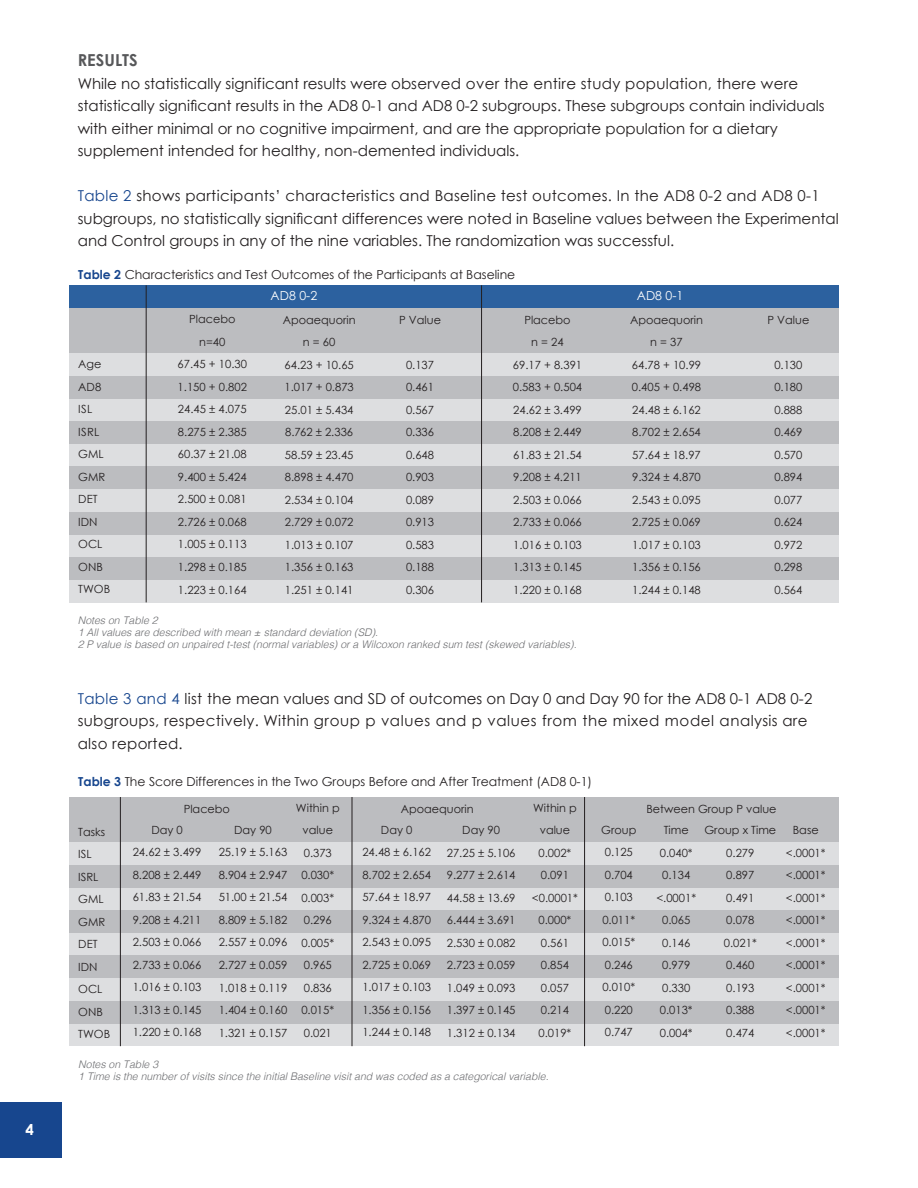
<style>
.page{position:relative;width:918px;height:1188px;background:#fff}
.page>*{position:absolute;margin:0;border:0;box-sizing:border-box;transform-origin:0 0}
.t1{font:700 16.5px "Century Gothic";color:#57585a}
.t2{font:15px/22.5px "Century Gothic";color:#231f20}
.t3{font:15px/22.5px "Century Gothic";letter-spacing:.02em;color:#231f20}
.t4{font:700 15px "Century Gothic";color:#fff}
.t5{font:12.45px "Century Gothic";color:#231f20}
.t6{font:12.45px "Century Gothic";color:#fff}
.t7{font:11.25px/22.5px "Century Gothic";color:#231f20;text-align:center}
.t8{font:italic 300 10.5px/12px "Helvetica";color:#6c6d70}
.s1{color:#17468e}
.s2{font-weight:700;color:#17468e}
</style>
<div class="page">
<div style="left:69px;top:285px;width:770px;height:23px;background:#2c619f"></div>
<div style="left:69px;top:308px;width:770px;height:45px;background:#bcbdc0"></div>
<div style="left:69px;top:353px;width:770px;height:23px;background:#dddee0"></div>
<div style="left:69px;top:399px;width:770px;height:22px;background:#dddee0"></div>
<div style="left:69px;top:444px;width:770px;height:22px;background:#dddee0"></div>
<div style="left:69px;top:489px;width:770px;height:23px;background:#dddee0"></div>
<div style="left:69px;top:534px;width:770px;height:23px;background:#dddee0"></div>
<div style="left:69px;top:580px;width:770px;height:22px;background:#dddee0"></div>
<div style="left:69px;top:376px;width:770px;height:23px;background:#bcbdc0"></div>
<div style="left:69px;top:421px;width:770px;height:23px;background:#bcbdc0"></div>
<div style="left:69px;top:466px;width:770px;height:23px;background:#bcbdc0"></div>
<div style="left:69px;top:512px;width:770px;height:22px;background:#bcbdc0"></div>
<div style="left:69px;top:557px;width:770px;height:23px;background:#bcbdc0"></div>
<hr style="left:146px;top:285px;width:1px;height:317px;background:#231f20">
<hr style="left:481px;top:285px;width:1px;height:317px;background:#231f20">
<div style="left:69px;top:797px;width:770px;height:45px;background:#bcbdc0"></div>
<div style="left:69px;top:842px;width:770px;height:23px;background:#dddee0"></div>
<div style="left:69px;top:888px;width:770px;height:22px;background:#dddee0"></div>
<div style="left:69px;top:933px;width:770px;height:23px;background:#dddee0"></div>
<div style="left:69px;top:978px;width:770px;height:23px;background:#dddee0"></div>
<div style="left:69px;top:1024px;width:770px;height:22px;background:#dddee0"></div>
<div style="left:69px;top:865px;width:770px;height:23px;background:#bcbdc0"></div>
<div style="left:69px;top:910px;width:770px;height:23px;background:#bcbdc0"></div>
<div style="left:69px;top:956px;width:770px;height:22px;background:#bcbdc0"></div>
<div style="left:69px;top:1001px;width:770px;height:23px;background:#bcbdc0"></div>
<hr style="left:120px;top:797px;width:1px;height:249px;background:#231f20">
<hr style="left:352px;top:797px;width:1px;height:249px;background:#231f20">
<hr style="left:584px;top:797px;width:1px;height:249px;background:#231f20">
<div style="left:0;top:1103px;width:61px;height:55px;background:#17468e"></div>
<h2 class="t4" style="left:25px;top:1118px;width:10px">4</h2>
<h1 class="t1" style="left:78px;top:48px;width:62px">RESULTS</h1>
<p class="t2" style="left:78px;top:72px;width:749px">While no statistically significant results were observed over the entire study population, there were statistically significant results in the AD8 0-1 and AD8 0-2 subgroups. These subgroups contain individuals with either minimal or no cognitive impairment, and are the appropriate population for a dietary supplement intended for healthy, non-demented individuals.</p>
<p class="t2" style="left:78px;top:184px;width:763px"><span class="s1">Table 2</span> shows participants’ characteristics and Baseline test outcomes. In the AD8 0-2 and AD8 0-1 subgroups, no statistically significant differences were noted in Baseline values between the Experimental and Control groups in any of the nine variables. The randomization was successful.</p>
<p class="t5" style="left:78px;top:266px;width:439px"><span class="s2">Table 2</span> Characteristics and Test Outcomes of the Participants at Baseline</p>
<p class="t7" style="left:78px;top:353px;width:33px;text-align:left">Age<br>AD8<br>ISL<br>ISRL<br>GML<br>GMR<br>DET<br>IDN<br>OCL<br>ONB<br>TWOB</p>
<p class="t6" style="left:271px;top:286px;width:48px">AD8 0-2</p>
<p class="t6" style="left:637px;top:286px;width:48px">AD8 0-1</p>
<p class="t7" style="left:283px;top:308px;width:74px">Apoaequorin n = 60<br>64.23 + 10.65<br>1.017 + 0.873<br>25.01 ± 5.434<br>8.762 ± 2.336<br>58.59 ± 23.45<br>8.898 ± 4.470<br>2.534 ± 0.104<br>2.729 ± 0.072<br>1.013 ± 0.107<br>1.356 ± 0.163<br>1.251 ± 0.141</p>
<p class="t7" style="left:630px;top:308px;width:74px">Apoaequorin n = 37<br>64.78 + 10.99<br>0.405 + 0.498<br>24.48 ± 6.162<br>8.702 ± 2.654<br>57.64 ± 18.97<br>9.324 ± 4.870<br>2.543 ± 0.095<br>2.725 ± 0.069<br>1.017 ± 0.103<br>1.356 ± 0.156<br>1.244 ± 0.148</p>
<p class="t7" style="left:178px;top:308px;width:71px">Placebo n=40<br>67.45 + 10.30<br>1.150 + 0.802<br>24.45 ± 4.075<br>8.275 ± 2.385<br>60.37 ± 21.08<br>9.400 ± 5.424<br>2.500 ± 0.081<br>2.726 ± 0.068<br>1.005 ± 0.113<br>1.298 ± 0.185<br>1.223 ± 0.164</p>
<p class="t7" style="left:513px;top:308px;width:71px">Placebo<br>n = 24<br>69.17 + 8.391<br>0.583 + 0.504<br>24.62 ± 3.499<br>8.208 ± 2.449<br>61.83 ± 21.54<br>9.208 ± 4.211<br>2.503 ± 0.066<br>2.733 ± 0.066<br>1.016 ± 0.103<br>1.313 ± 0.145<br>1.220 ± 0.168</p>
<p class="t7" style="left:399px;top:308px;width:43px">P Value</p>
<p class="t7" style="left:406px;top:353px;width:30px;text-align:justify">0.137<br>0.461<br>0.567<br>0.336<br>0.648<br>0.903<br>0.089<br>0.913<br>0.583<br>0.188<br>0.306</p>
<p class="t8" style="left:78px;top:614px;width:500px">Notes on Table 2<br>1 All values are described with mean ± standard deviation (SD).<br>2 P value is based on unpaired t-test (normal variables) or a Wilcoxon ranked sum test (skewed variables).</p>
<p class="t7" style="left:767px;top:308px;width:43px">P Value</p>
<p class="t7" style="left:774px;top:353px;width:30px;text-align:justify">0.130<br>0.180<br>0.888<br>0.469<br>0.570<br>0.894<br>0.077<br>0.624<br>0.972<br>0.298<br>0.564</p>
<h2 class="t3" style="left:78px;top:687px;width:736px"><span class="s1">Table 3 and 4</span> list the mean values and SD of outcomes on Day 0 and Day 90 for the AD8 0-1 AD8 0-2 subgroups, respectively. Within group p values and p values from the mixed model analysis are also reported.</h2>
<p class="t5" style="left:78px;top:773px;width:515px"><span class="s2">Table 3</span> The Score Differences in the Two Groups Before and After Treatment (AD8 0-1)</p>
<p class="t7" style="left:78px;top:820px;width:33px;text-align:left">Tasks<br>ISL<br>ISRL<br>GML<br>GMR<br>DET<br>IDN<br>OCL<br>ONB<br>TWOB</p>
<p class="t7" style="left:133px;top:818px;width:70px">Day 0<br>24.62 ± 3.499<br>8.208 ± 2.449<br>61.83 ± 21.54<br>9.208 ± 4.211<br>2.503 ± 0.066<br>2.733 ± 0.066<br>1.016 ± 0.103<br>1.313 ± 0.145<br>1.220 ± 0.168</p>
<p class="t7" style="left:362px;top:818px;width:70px">Day 0<br>24.48 ± 6.162<br>8.702 ± 2.654<br>57.64 ± 18.97<br>9.324 ± 4.870<br>2.543 ± 0.095<br>2.725 ± 0.069<br>1.017 ± 0.103<br>1.356 ± 0.156<br>1.244 ± 0.148</p>
<p class="t7" style="left:601px;top:818px;width:37px;text-align:left">Group<br>0.125<br>0.704<br>0.103<br>0.011*<br>0.015*<br>0.246<br>0.010*<br>0.220<br>0.747</p>
<p class="t7" style="left:296px;top:796px;width:45px">Within p value<br>0.373<br>0.030*<br>0.003*<br>0.296<br>0.005*<br>0.965<br>0.836<br>0.015*<br>0.021</p>
<p class="t7" style="left:532px;top:796px;width:47px">Within p value<br>0.002*<br>0.091 &lt;0.0001*<br>0.000*<br>0.561<br>0.854<br>0.057<br>0.214<br>0.019*</p>
<p class="t7" style="left:184px;top:797px;width:48px">Placebo</p>
<p class="t7" style="left:401px;top:797px;width:74px">Apoaequorin</p>
<p class="t7" style="left:646px;top:797px;width:132px">Between Group P value</p>
<p class="t7" style="left:704px;top:819px;width:73px">Group x Time<br>0.279<br>0.897<br>0.491<br>0.078<br>0.021*<br>0.460<br>0.193<br>0.388<br>0.474</p>
<p class="t7" style="left:786px;top:819px;width:41px">Base &lt;.0001* &lt;.0001* &lt;.0001* &lt;.0001* &lt;.0001* &lt;.0001* &lt;.0001* &lt;.0001* &lt;.0001*</p>
<p class="t7" style="left:219px;top:818px;width:70px">Day 90<br>25.19 ± 5.163<br>8.904 ± 2.947<br>51.00 ± 21.54<br>8.809 ± 5.182<br>2.557 ± 0.096<br>2.727 ± 0.059<br>1.018 ± 0.119<br>1.404 ± 0.160<br>1.321 ± 0.157</p>
<p class="t7" style="left:447px;top:819px;width:70px">Day 90<br>27.25 ± 5.106<br>9.277 ± 2.614<br>44.58 ± 13.69<br>6.444 ± 3.691<br>2.530 ± 0.082<br>2.723 ± 0.059<br>1.049 ± 0.093<br>1.397 ± 0.145<br>1.312 ± 0.134</p>
<p class="t7" style="left:656px;top:819px;width:41px">Time<br>0.040*<br>0.134 &lt;.0001*<br>0.065<br>0.146<br>0.979<br>0.330<br>0.013*<br>0.004*</p>
<p class="t8" style="left:78px;top:1058px;width:472px">Notes on Table 3<br>1 Time is the number of visits since the initial Baseline visit and was coded as a categorical variable.</p>
</div>
